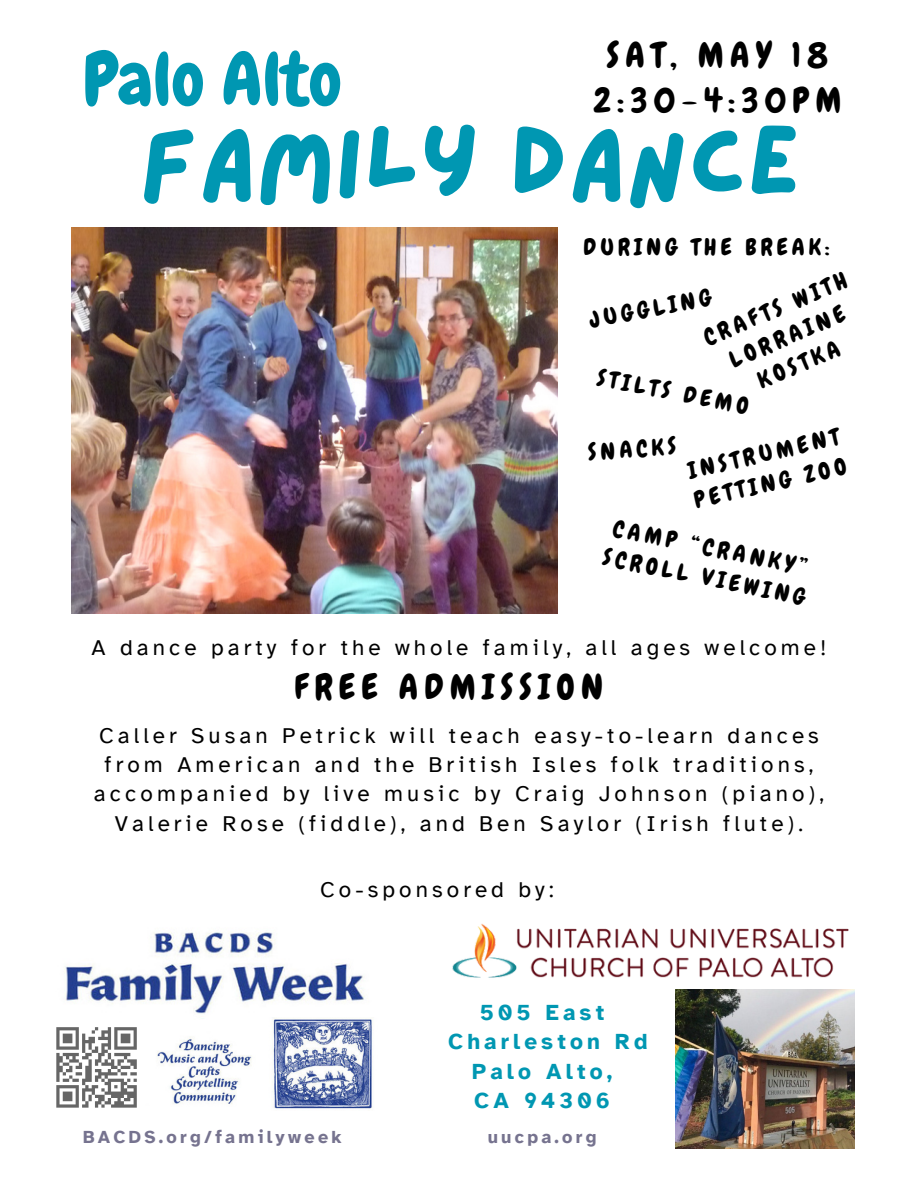
<style>
.page{position:relative;width:918px;height:1188px;background:#fff}
.page>*{position:absolute;margin:0;border:0;box-sizing:border-box;transform-origin:0 0}
.t1{font:99.3px "Lazydog";color:#0097b2}
.t2{font:73.35px "Chewy";color:#0097b2}
.t3{font:34.8px/45.3px "Chewy";letter-spacing:.185em;color:#000;text-align:center}
.t4{font:23.1px/30.2px "Chewy";letter-spacing:.185em;color:#000}
.t5{font:22.5px/29.2px "Atkinson Hyperlegible";letter-spacing:.18em;color:#000;text-align:center}
.t6{font:700 22.5px/29.2px "Atkinson Hyperlegible";letter-spacing:.18em;color:#0097b2;text-align:center}
.t7{font:700 18px "Atkinson Hyperlegible";letter-spacing:.18em;color:#76738f}
</style>
<div class="page">
<img style="left:71px;top:227px;width:486px;height:386px">
<img style="left:452px;top:924px;width:397px;height:54px">
<img style="left:64px;top:932px;width:301px;height:85px">
<img style="left:156px;top:1038px;width:96px;height:66px">
<svg style="left:56px;top:1027px;width:81px;height:81px"></svg>
<svg style="left:111px;top:1104px;width:26px;height:4px"></svg>
<img style="left:273px;top:1018px;width:100px;height:91px">
<img style="left:675px;top:990px;width:179px;height:159px">
<h4 class="t3" style="left:594px;top:32px;width:249px">SAT, MAY 18<br>2:30-4:30PM</h4>
<h4 class="t2" style="left:83px;top:32px;width:260px">Palo Alto</h4>
<h4 class="t1" style="left:139px;top:114px;width:663px">FAMILY DANCE</h4>
<h6 class="t4" style="left:584px;top:232px;width:248px">DURING THE BREAK:</h6>
<p class="t4" style="left:699px;top:325px;width:155px;text-align:center;rotate:-23deg">CRAFTS WITH<br>LORRAINE<br>KOSTKA</p>
<p class="t4" style="left:587px;top:306px;width:125px;rotate:-11deg">JUGGLING</p>
<p class="t4" style="left:601px;top:362px;width:155px;rotate:11deg">STILTS DEMO</p>
<p class="t4" style="left:684px;top:457px;width:157px;rotate:-13deg">INSTRUMENT<br>PETTING ZOO</p>
<p class="t4" style="left:587px;top:437px;width:90px;rotate:-4deg">SNACKS</p>
<p class="t4" style="left:613px;top:512px;width:207px;rotate:12deg">CAMP “CRANKY”<br>SCROLL VIEWING</p>
<h6 class="t5" style="left:91px;top:633px;width:737px">A dance party for the whole family, all ages welcome!</h6>
<h3 class="t3" style="left:294px;top:665px;width:310px">FREE ADMISSION</h3>
<h6 class="t5" style="left:94px;top:721px;width:732px">Caller Susan Petrick will teach easy-to-learn dances from American and the British Isles folk traditions, accompanied by live music by Craig Johnson (piano), Valerie Rose (fiddle), and Ben Saylor (Irish flute).</h6>
<h4 class="t5" style="left:320px;top:874px;width:235px">Co-sponsored by:</h4>
<h4 class="t7" style="left:83px;top:1125px;width:260px">BACDS.org/familyweek</h4>
<h5 class="t6" style="left:448px;top:998px;width:201px">505 East<br>Charleston Rd<br>Palo Alto,<br>CA 94306</h5>
<p class="t7" style="left:488px;top:1125px;width:110px">uucpa.org</p>
</div>
